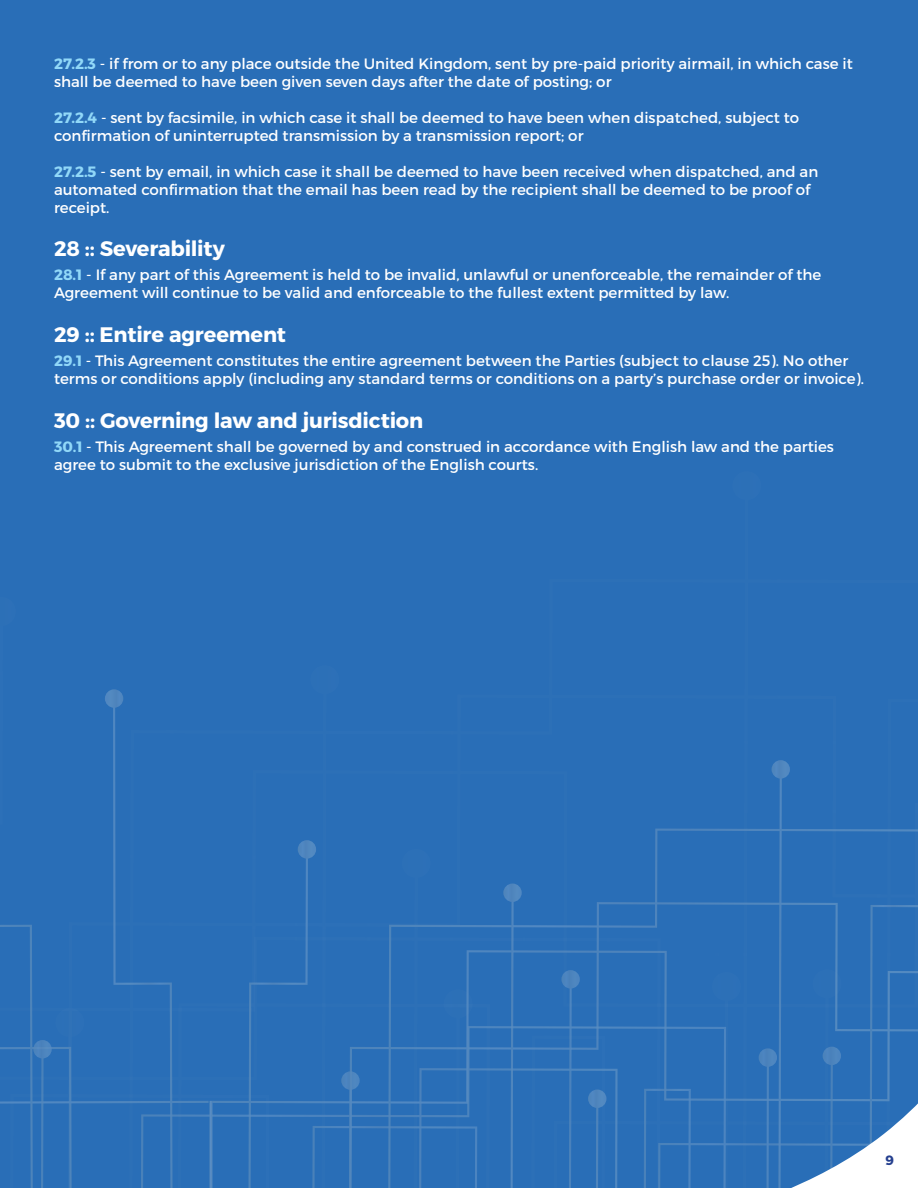
<style>
.page{position:relative;width:918px;height:1188px;background:#296eb7}
.page>*{position:absolute;margin:0;border:0;box-sizing:border-box;transform-origin:0 0}
.t1{font:700 21px "Montserrat";letter-spacing:-.01em;color:#fff}
.t2{font:15px/18px "Montserrat";color:#fff}
.t3{font:700 13.5px "Montserrat";color:#25408f}
.s1{font-weight:700;color:#91d8f8}
</style>
<div class="page">
<svg style="left:0;top:689px;width:918px;height:499px"></svg>
<p class="t2" style="left:54px;top:54px;width:800px"><span class="s1">27.2.3</span> - if from or to any place outside the United Kingdom, sent by pre-paid priority airmail, in which case it shall be deemed to have been given seven days after the date of posting; or</p>
<p class="t2" style="left:54px;top:108px;width:747px"><span class="s1">27.2.4</span> - sent by facsimile, in which case it shall be deemed to have been when dispatched, subject to confirmation of uninterrupted transmission by a transmission report; or</p>
<p class="t2" style="left:54px;top:162px;width:766px"><span class="s1">27.2.5</span> - sent by email, in which case it shall be deemed to have been received when dispatched, and an automated confirmation that the email has been read by the recipient shall be deemed to be proof of receipt.</p>
<h1 class="t1" style="left:54px;top:235px;width:172px">28 :: Severability</h1>
<p class="t2" style="left:54px;top:266px;width:769px"><span class="s1">28.1</span> - If any part of this Agreement is held to be invalid, unlawful or unenforceable, the remainder of the<br>Agreement will continue to be valid and enforceable to the fullest extent permitted by law.</p>
<h1 class="t1" style="left:54px;top:321px;width:234px">29 :: Entire agreement</h1>
<p class="t2" style="left:54px;top:352px;width:812px"><span class="s1">29.1</span> - This Agreement constitutes the entire agreement between the Parties (subject to clause 25). No other terms or conditions apply (including any standard terms or conditions on a party’s purchase order or invoice).</p>
<h1 class="t1" style="left:54px;top:407px;width:371px">30 :: Governing law and jurisdiction</h1>
<p class="t2" style="left:54px;top:438px;width:782px"><span class="s1">30.1</span> - This Agreement shall be governed by and construed in accordance with English law and the parties agree to submit to the exclusive jurisdiction of the English courts.</p>
<p class="t3" style="left:885px;top:1151px;width:10px">9</p>
</div>
